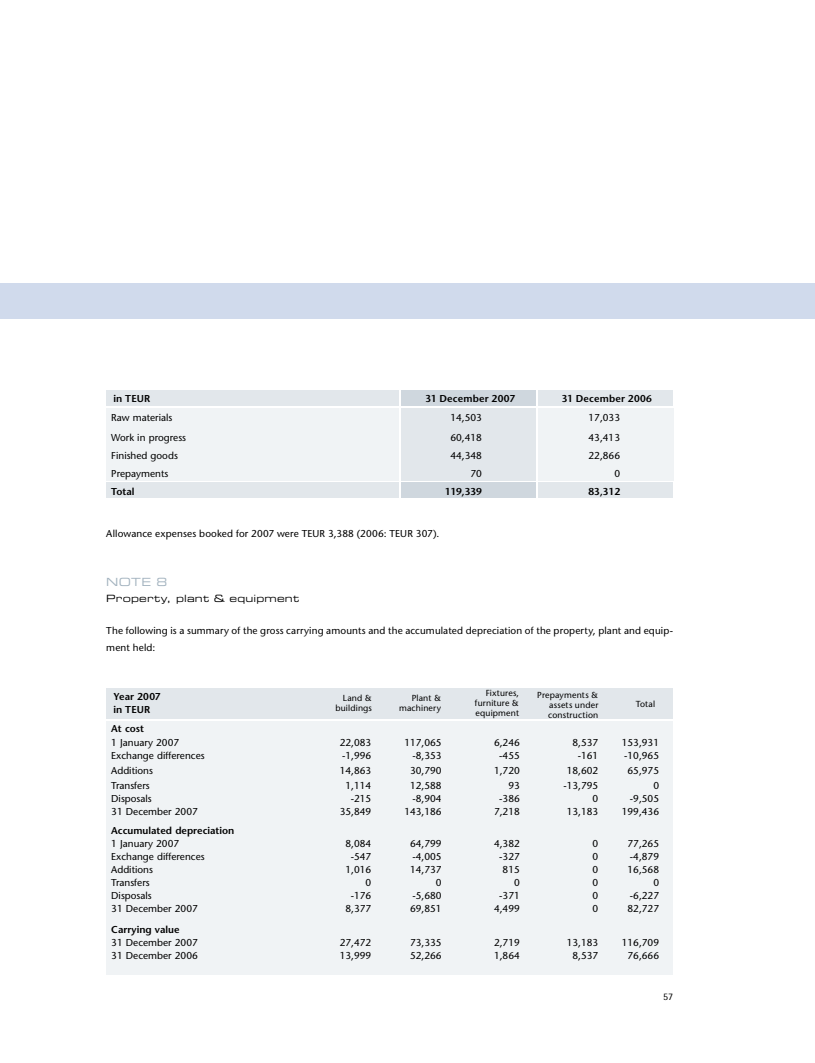
<style>
.page{position:relative;width:815px;height:1063px;background:#fff}
.page>*{position:absolute;margin:0;border:0;box-sizing:border-box;transform-origin:0 0}
.t1{font:11.25px "Eurostile Extended Two";color:#a3b3bf}
.t2{font:10px/16.2px "Stone Sans";color:#000}
.t3{font:600 10px/13.8px "Stone Sans";color:#000}
.t4{font:10px "Eurostile Extended Two";letter-spacing:.025em;color:#000}
.t5{font:600 10px "Stone Sans";letter-spacing:.02em;color:#000}
.t6{font:10px "Rotis Semi Sans";color:#000}
.t7{font:8.75px/10px "Stone Sans";letter-spacing:.02em;color:#000;text-align:right}
</style>
<div class="page">
<div style="left:0;top:283px;width:815px;height:36px;background:#d0daec"></div>
<div style="left:106px;top:408px;width:293px;height:73px;background:#f0f3f5"></div>
<div style="left:538px;top:408px;width:135px;height:73px;background:#f0f3f5"></div>
<div style="left:401px;top:408px;width:134px;height:73px;background:#e2e7eb"></div>
<div style="left:106px;top:390px;width:293px;height:16px;background:#e2e7eb"></div>
<div style="left:538px;top:390px;width:135px;height:16px;background:#e2e7eb"></div>
<div style="left:401px;top:390px;width:134px;height:16px;background:#cfd7de"></div>
<div style="left:106px;top:482px;width:293px;height:16px;background:#e2e7eb"></div>
<div style="left:538px;top:482px;width:135px;height:16px;background:#e2e7eb"></div>
<div style="left:401px;top:482px;width:134px;height:16px;background:#cfd7de"></div>
<div style="left:106px;top:721px;width:567px;height:253px;background:#f0f3f5"></div>
<div style="left:106px;top:688px;width:567px;height:30px;background:#e2e7eb"></div>
<p class="t3" style="left:113px;top:391px;width:38px">in TEUR</p>
<p class="t3" style="left:426px;top:391px;width:91px">31 December 2007</p>
<p class="t5" style="left:562px;top:392px;width:92px">31 December 2006</p>
<p class="t2" style="left:111px;top:410px;width:63px">Raw materials</p>
<p class="t2" style="left:450px;top:410px;width:33px">14,503</p>
<p class="t2" style="left:589px;top:410px;width:33px">17,033</p>
<p class="t2" style="left:111px;top:429px;width:76px">Work in progress</p>
<p class="t2" style="left:450px;top:429px;width:33px">60,418</p>
<p class="t2" style="left:589px;top:429px;width:33px">43,413</p>
<p class="t2" style="left:111px;top:447px;width:68px">Finished goods</p>
<p class="t2" style="left:450px;top:447px;width:33px">44,348</p>
<p class="t2" style="left:589px;top:447px;width:33px">22,866</p>
<p class="t2" style="left:111px;top:465px;width:59px">Prepayments</p>
<p class="t2" style="left:471px;top:465px;width:13px">70</p>
<p class="t2" style="left:614px;top:465px;width:7px">0</p>
<p class="t3" style="left:111px;top:484px;width:25px">Total</p>
<p class="t3" style="left:445px;top:484px;width:39px">119,339</p>
<p class="t3" style="left:589px;top:484px;width:33px">83,312</p>
<p class="t2" style="left:106px;top:525px;width:335px">Allowance expenses booked for 2007 were TEUR 3,388 (2006: TEUR 307).</p>
<p class="t1" style="left:106px;top:574px;width:63px">NOTE 8</p>
<p class="t4" style="left:106px;top:591px;width:194px">Property, plant &amp; equipment</p>
<p class="t2" style="left:106px;top:623px;width:568px">The following is a summary of the gross carrying amounts and the accumulated depreciation of the property, plant and equip&shy;ment held:</p>
<p class="t7" style="left:335px;top:693px;width:38px">Land &amp; buildings</p>
<p class="t7" style="left:399px;top:693px;width:44px">Plant &amp; machinery</p>
<p class="t7" style="left:475px;top:688px;width:46px;text-align:justify;text-indent:11px">Fixtures, furniture &amp; equipment</p>
<p class="t7" style="left:548px;top:689px;width:52px;text-align:justify;text-indent:-11px">Prepayments &amp; assets under construction</p>
<p class="t7" style="left:636px;top:699px;width:21px">Total</p>
<p class="t3" style="left:113px;top:689px;width:49px">Year 2007 in TEUR</p>
<p class="t3" style="left:111px;top:722px;width:34px">At cost</p>
<p class="t2" style="left:111px;top:734px;width:69px">1 January 2007</p>
<p class="t2" style="left:340px;top:734px;width:33px">22,083</p>
<p class="t2" style="left:404px;top:734px;width:39px">117,065</p>
<p class="t2" style="left:494px;top:734px;width:27px">6,246</p>
<p class="t2" style="left:572px;top:734px;width:27px">8,537</p>
<p class="t2" style="left:622px;top:734px;width:39px">153,931</p>
<p class="t2" style="left:111px;top:747px;width:95px">Exchange differences</p>
<p class="t2" style="left:342px;top:747px;width:31px">-1,996</p>
<p class="t2" style="left:413px;top:747px;width:31px">-8,353</p>
<p class="t2" style="left:499px;top:747px;width:22px">-455</p>
<p class="t2" style="left:578px;top:747px;width:22px">-161</p>
<p class="t2" style="left:624px;top:747px;width:36px">-10,965</p>
<p class="t2" style="left:111px;top:762px;width:43px">Additions</p>
<p class="t2" style="left:340px;top:762px;width:33px">14,863</p>
<p class="t2" style="left:410px;top:762px;width:33px">30,790</p>
<p class="t2" style="left:494px;top:762px;width:27px">1,720</p>
<p class="t2" style="left:567px;top:762px;width:33px">18,602</p>
<p class="t2" style="left:627px;top:762px;width:33px">65,975</p>
<p class="t2" style="left:111px;top:777px;width:40px">Transfers</p>
<p class="t2" style="left:346px;top:777px;width:27px">1,114</p>
<p class="t2" style="left:410px;top:777px;width:33px">12,588</p>
<p class="t2" style="left:508px;top:777px;width:13px">93</p>
<p class="t2" style="left:563px;top:777px;width:36px">-13,795</p>
<p class="t2" style="left:653px;top:777px;width:7px">0</p>
<p class="t2" style="left:111px;top:790px;width:42px">Disposals</p>
<p class="t2" style="left:351px;top:790px;width:22px">-215</p>
<p class="t2" style="left:413px;top:790px;width:31px">-8,904</p>
<p class="t2" style="left:499px;top:790px;width:22px">-386</p>
<p class="t2" style="left:592px;top:790px;width:7px">0</p>
<p class="t2" style="left:630px;top:790px;width:31px">-9,505</p>
<p class="t2" style="left:111px;top:803px;width:88px">31 December 2007</p>
<p class="t2" style="left:340px;top:803px;width:33px">35,849</p>
<p class="t2" style="left:404px;top:803px;width:39px">143,186</p>
<p class="t2" style="left:494px;top:803px;width:27px">7,218</p>
<p class="t2" style="left:567px;top:803px;width:33px">13,183</p>
<p class="t2" style="left:622px;top:803px;width:39px">199,436</p>
<p class="t3" style="left:111px;top:824px;width:125px">Accumulated depreciation</p>
<p class="t2" style="left:111px;top:836px;width:69px">1 January 2007</p>
<p class="t2" style="left:346px;top:836px;width:27px">8,084</p>
<p class="t2" style="left:410px;top:836px;width:33px">64,799</p>
<p class="t2" style="left:494px;top:836px;width:27px">4,382</p>
<p class="t2" style="left:592px;top:836px;width:7px">0</p>
<p class="t2" style="left:627px;top:836px;width:33px">77,265</p>
<p class="t2" style="left:111px;top:849px;width:95px">Exchange differences</p>
<p class="t2" style="left:351px;top:849px;width:22px">-547</p>
<p class="t2" style="left:413px;top:849px;width:31px">-4,005</p>
<p class="t2" style="left:499px;top:849px;width:22px">-327</p>
<p class="t2" style="left:592px;top:849px;width:7px">0</p>
<p class="t2" style="left:630px;top:849px;width:31px">-4,879</p>
<p class="t2" style="left:111px;top:861px;width:43px">Additions</p>
<p class="t2" style="left:346px;top:861px;width:27px">1,016</p>
<p class="t2" style="left:410px;top:861px;width:33px">14,737</p>
<p class="t2" style="left:503px;top:861px;width:19px">815</p>
<p class="t2" style="left:592px;top:861px;width:7px">0</p>
<p class="t2" style="left:627px;top:861px;width:33px">16,568</p>
<p class="t2" style="left:111px;top:874px;width:40px">Transfers</p>
<p class="t2" style="left:366px;top:874px;width:7px">0</p>
<p class="t2" style="left:436px;top:874px;width:7px">0</p>
<p class="t2" style="left:514px;top:874px;width:7px">0</p>
<p class="t2" style="left:592px;top:874px;width:7px">0</p>
<p class="t2" style="left:653px;top:874px;width:7px">0</p>
<p class="t2" style="left:111px;top:887px;width:42px">Disposals</p>
<p class="t2" style="left:351px;top:887px;width:22px">-176</p>
<p class="t2" style="left:413px;top:887px;width:31px">-5,680</p>
<p class="t2" style="left:499px;top:887px;width:22px">-371</p>
<p class="t2" style="left:592px;top:887px;width:7px">0</p>
<p class="t2" style="left:630px;top:887px;width:31px">-6,227</p>
<p class="t2" style="left:111px;top:900px;width:88px">31 December 2007</p>
<p class="t2" style="left:346px;top:900px;width:27px">8,377</p>
<p class="t2" style="left:410px;top:900px;width:33px">69,851</p>
<p class="t2" style="left:494px;top:900px;width:27px">4,499</p>
<p class="t2" style="left:592px;top:900px;width:7px">0</p>
<p class="t2" style="left:627px;top:900px;width:33px">82,727</p>
<p class="t3" style="left:111px;top:923px;width:70px">Carrying value</p>
<p class="t2" style="left:111px;top:934px;width:88px">31 December 2007</p>
<p class="t2" style="left:340px;top:934px;width:33px">27,472</p>
<p class="t2" style="left:410px;top:934px;width:33px">73,335</p>
<p class="t2" style="left:494px;top:934px;width:27px">2,719</p>
<p class="t2" style="left:567px;top:934px;width:33px">13,183</p>
<p class="t2" style="left:622px;top:934px;width:39px">116,709</p>
<p class="t2" style="left:111px;top:947px;width:88px">31 December 2006</p>
<p class="t2" style="left:340px;top:947px;width:33px">13,999</p>
<p class="t2" style="left:410px;top:947px;width:33px">52,266</p>
<p class="t2" style="left:494px;top:947px;width:27px">1,864</p>
<p class="t2" style="left:572px;top:947px;width:27px">8,537</p>
<p class="t2" style="left:627px;top:947px;width:33px">76,666</p>
<p class="t6" style="left:663px;top:990px;width:10px">57</p>
</div>
